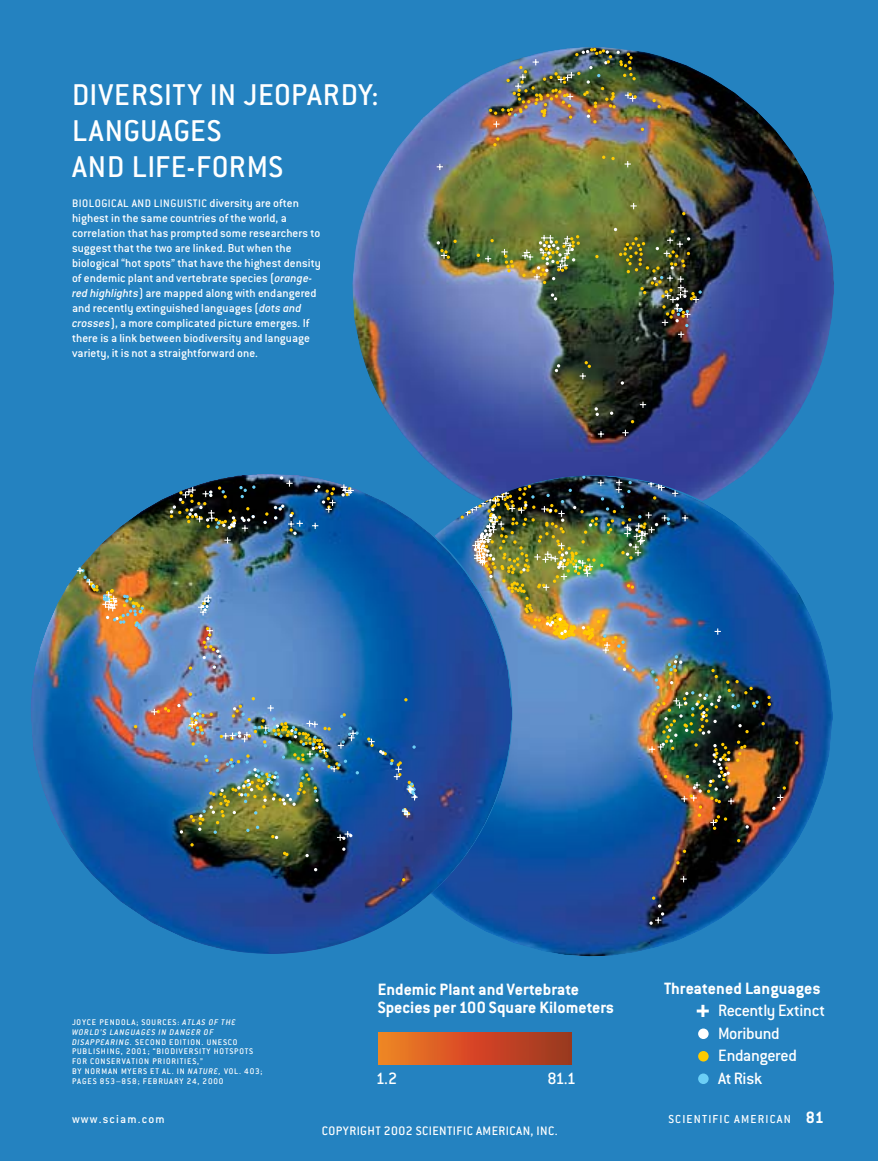
<style>
.page{position:relative;width:878px;height:1161px;background:#2482c0}
.page>*{position:absolute;margin:0;border:0;box-sizing:border-box;transform-origin:0 0}
.t1{font:500 33px/36px "Conduit ITC";letter-spacing:.02em;color:#fff}
.t2{font:700 18px/18px "Conduit ITC";color:#fff}
.t3{font:500 18px/22.5px "Conduit ITC";letter-spacing:-.02em;color:#fff}
.t4{font:500 13.5px "Conduit ITC";letter-spacing:.03em;color:#fff}
.t5{font:500 12.75px/15px "Conduit ITC";letter-spacing:.005em;color:#fff}
.t6{font:500 12.75px "Conduit ITC";letter-spacing:.09em;color:#fff}
.t7{font:500 12px "Conduit ITC";letter-spacing:.04em;color:#fff}
.t8{font:500 9px/9.8px "Conduit ITC";letter-spacing:.09em;color:#fff}
.s1{font-size:12.75px}
.s2{font-style:italic}
.s3{font-weight:700;font-size:18px}
</style>
<div class="page">
<svg style="left:696px;top:1005px;width:12px;height:12px"></svg>
<img style="left:351px;top:45px;width:486px;height:486px;border-radius:50%">
<img style="left:450px;top:47px;width:286px;height:47px">
<svg style="left:622px;top:430px;width:6px;height:6px"></svg>
<svg style="left:598px;top:431px;width:6px;height:6px"></svg>
<svg style="left:639px;top:402px;width:7px;height:6px"></svg>
<svg style="left:630px;top:203px;width:6px;height:6px"></svg>
<svg style="left:624px;top:161px;width:7px;height:6px"></svg>
<svg style="left:436px;top:164px;width:7px;height:6px"></svg>
<svg style="left:550px;top:293px;width:7px;height:8px"></svg>
<svg style="left:620px;top:381px;width:4px;height:4px"></svg>
<svg style="left:594px;top:407px;width:5px;height:9px"></svg>
<svg style="left:554px;top:364px;width:6px;height:8px"></svg>
<svg style="left:493px;top:137px;width:6px;height:9px"></svg>
<svg style="left:476px;top:254px;width:15px;height:8px"></svg>
<svg style="left:579px;top:361px;width:12px;height:18px"></svg>
<svg style="left:652px;top:99px;width:8px;height:9px"></svg>
<img style="left:522px;top:235px;width:58px;height:49px">
<svg style="left:501px;top:249px;width:13px;height:23px"></svg>
<svg style="left:436px;top:240px;width:21px;height:19px"></svg>
<img style="left:489px;top:48px;width:155px;height:83px">
<img style="left:613px;top:228px;width:88px;height:110px">
<img style="left:378px;top:1033px;width:193px;height:31px">
<svg style="left:352px;top:475px;width:483px;height:483px"></svg>
<img style="left:786px;top:571px;width:46px;height:171px">
<svg style="left:795px;top:741px;width:3px;height:4px"></svg>
<svg style="left:682px;top:850px;width:4px;height:3px"></svg>
<svg style="left:649px;top:897px;width:15px;height:28px"></svg>
<svg style="left:680px;top:876px;width:6px;height:6px"></svg>
<img style="left:512px;top:475px;width:274px;height:355px">
<svg style="left:31px;top:472px;width:481px;height:482px"></svg>
<img style="left:37px;top:474px;width:468px;height:185px">
<img style="left:79px;top:497px;width:305px;height:258px">
<svg style="left:212px;top:665px;width:4px;height:4px"></svg>
<img style="left:170px;top:476px;width:184px;height:67px">
<img style="left:77px;top:567px;width:67px;height:63px">
<svg style="left:198px;top:595px;width:13px;height:20px"></svg>
<svg style="left:202px;top:627px;width:19px;height:32px"></svg>
<svg style="left:151px;top:707px;width:19px;height:8px"></svg>
<svg style="left:367px;top:737px;width:50px;height:82px"></svg>
<img style="left:177px;top:693px;width:182px;height:164px">
<div style="left:698px;top:1074px;width:10px;height:10px;background:#6ccff6;border-radius:50%"></div>
<div style="left:698px;top:1051px;width:10px;height:11px;background:#ffcb00;border-radius:50%"></div>
<div style="left:698px;top:1029px;width:10px;height:10px;background:#fff;border-radius:50%"></div>
<h1 class="t1" style="left:72px;top:76px;width:308px">DIVERSITY IN JEOPARDY:<br>LANGUAGES<br>AND LIFE-FORMS</h1>
<p class="t7" style="left:72px;top:197px;width:228px">BIOLOGICAL AND LINGUISTIC <span class="s1">diversity are often</span></p>
<p class="t5" style="left:72px;top:211px;width:250px">highest in the same countries of the world, a correlation that has prompted some researchers to suggest that the two are linked. But when the biological “hot spots” that have the highest density of endemic plant and vertebrate species (<span class="s2">orange&shy;red highlights</span>) are mapped along with endangered and recently extinguished languages (<span class="s2">dots and crosses</span>), a more complicated picture emerges. If there is a link between biodiversity and language variety, it is not a straightforward one.</p>
<p class="t8" style="left:72px;top:1017px;width:192px">JOYCE PENDOLA; SOURCES: <span class="s2">ATLAS OF THE WORLD’S LANGUAGES IN DANGER OF DISAPPEARING.</span> SECOND EDITION. UNESCO PUBLISHING, 2001; “BIODIVERSITY HOTSPOTS FOR CONSERVATION PRIORITIES,”<br>BY NORMAN MYERS ET AL. IN <span class="s2">NATURE,</span> VOL. 403; PAGES 853–858; FEBRUARY 24, 2000</p>
<h2 class="t2" style="left:378px;top:980px;width:238px">Endemic Plant and Vertebrate<br>Species per 100 Square Kilometers</h2>
<h2 class="t3" style="left:375px;top:1067px;width:23px">1.2</h2>
<h2 class="t3" style="left:547px;top:1067px;width:30px">81.1</h2>
<h2 class="t2" style="left:664px;top:979px;width:158px">Threatened Languages</h2>
<h2 class="t3" style="left:718px;top:999px;width:108px">Recently Extinct<br>Moribund<br>Endangered<br>At Risk</h2>
<p class="t6" style="left:72px;top:1112px;width:94px">www.sciam.com</p>
<p class="t6" style="left:668px;top:1112px;width:157px">SCIENTIFIC AMERICAN <span class="s3">81</span></p>
<p class="t4" style="left:322px;top:1123px;width:237px">COPYRIGHT 2002 SCIENTIFIC AMERICAN, INC.</p>
</div>
